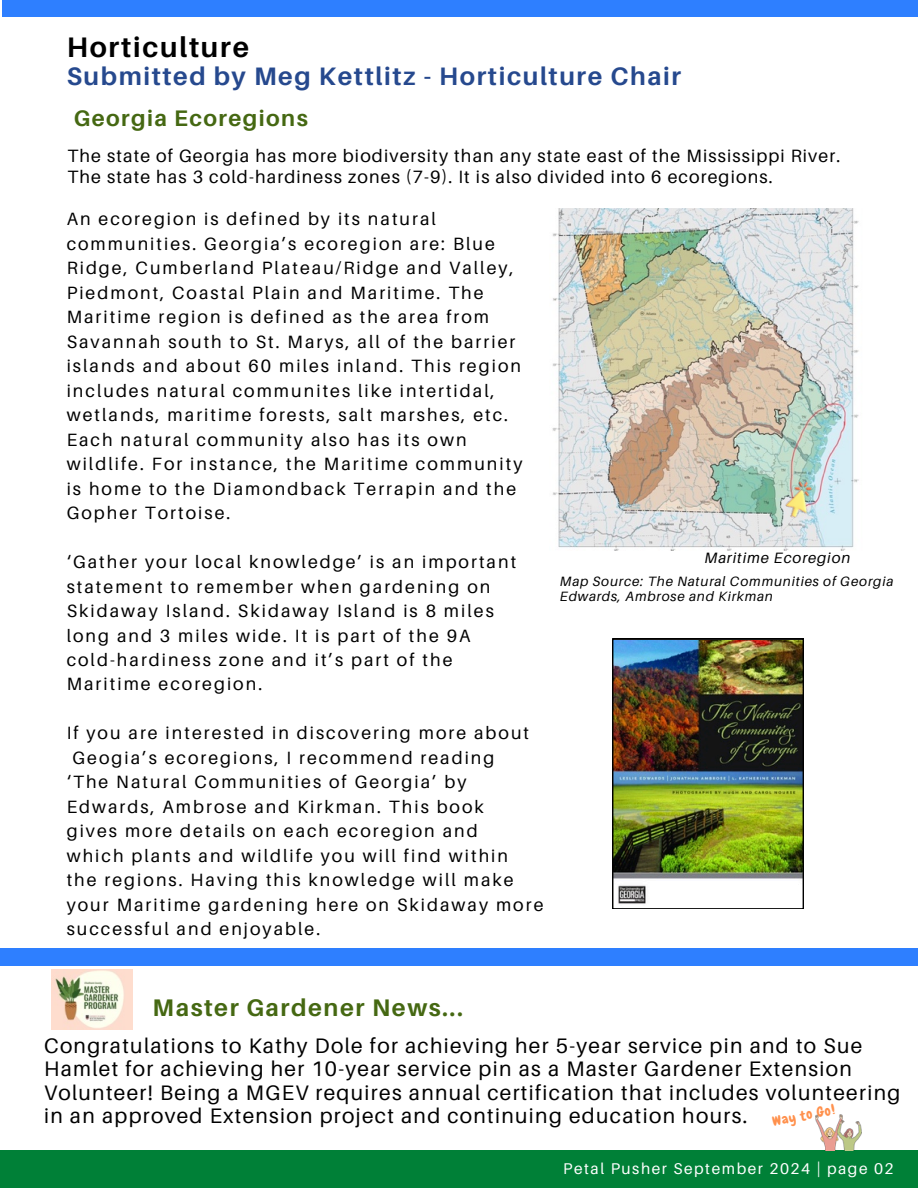
<style>
.page{position:relative;width:918px;height:1188px;background:#fff}
.page>*{position:absolute;margin:0;border:0;box-sizing:border-box;transform-origin:0 0}
.t1{font:700 28.2px "Aileron";letter-spacing:.065em;color:#000}
.t2{font:700 25.35px "Aileron";letter-spacing:.065em;color:#26498e}
.t3{font:700 24px "Aileron";letter-spacing:.065em;color:#456812}
.t4{font:700 22.5px "Aileron";letter-spacing:.065em;color:#456812}
.t5{font:21px/23.7px "Aileron";letter-spacing:.065em;color:#000}
.t6{font:17.85px/24.5px "Aileron";letter-spacing:.115em;color:#000}
.t7{font:17.85px/21.3px "Aileron";letter-spacing:.065em;color:#000}
.t8{font:15.6px "Aileron";letter-spacing:.1em;color:#fff}
.t9{font:italic 15px "Aileron";letter-spacing:.065em;color:#000}
.t10{font:italic 13.5px/14.7px "Aileron";letter-spacing:.065em;color:#000}
.t11{font:13.5px "Chewy";color:#ff914d}
</style>
<div class="page">
<div style="left:2px;top:0;width:916px;height:17px;background:#2e7fff"></div>
<div style="left:0;top:1150px;width:918px;height:38px;background:#008037"></div>
<img style="left:552px;top:208px;width:307px;height:342px">
<img style="left:777px;top:478px;width:46px;height:45px">
<img style="left:612px;top:639px;width:192px;height:270px">
<div style="left:0;top:948px;width:918px;height:17px;background:#2e7fff"></div>
<img style="left:52px;top:969px;width:81px;height:61px">
<img style="left:816px;top:1114px;width:46px;height:36px">
<h1 class="t1" style="left:67px;top:30px;width:184px">Horticulture</h1>
<h2 class="t2" style="left:67px;top:61px;width:616px">Submitted by Meg Kettlitz - Horticulture Chair</h2>
<p class="t4" style="left:74px;top:105px;width:236px">Georgia Ecoregions</p>
<p class="t7" style="left:67px;top:145px;width:775px">The state of Georgia has more biodiversity than any state east of the Mississippi River.<br>The state has 3 cold-hardiness zones (7-9). It is also divided into 6 ecoregions.</p>
<p class="t6" style="left:67px;top:206px;width:457px">An ecoregion is defined by its natural communities. Georgia’s ecoregion are: Blue Ridge, Cumberland Plateau/Ridge and Valley, Piedmont, Coastal Plain and Maritime. The Maritime region is defined as the area from Savannah south to St. Marys, all of the barrier islands and about 60 miles inland. This region includes natural communites like intertidal, wetlands, maritime forests, salt marshes, etc.<br>Each natural community also has its own wildlife. For instance, the Maritime community is home to the Diamondback Terrapin and the Gopher Tortoise.</p>
<p class="t6" style="left:67px;top:549px;width:451px">‘Gather your local knowledge’ is an important statement to remember when gardening on Skidaway Island. Skidaway Island is 8 miles long and 3 miles wide. It is part of the 9A cold-hardiness zone and it’s part of the Maritime ecoregion.</p>
<p class="t6" style="left:67px;top:721px;width:464px">If you are interested in discovering more about</p>
<p class="t6" style="left:73px;top:745px;width:423px">Geogia’s ecoregions, I recommend reading</p>
<p class="t6" style="left:67px;top:770px;width:401px">‘The Natural Communities of Georgia’ by</p>
<p class="t6" style="left:67px;top:794px;width:419px">Edwards, Ambrose and Kirkman. This book</p>
<p class="t6" style="left:67px;top:819px;width:413px">gives more details on each ecoregion and</p>
<p class="t6" style="left:67px;top:843px;width:443px">which plants and wildlife you will find within</p>
<p class="t6" style="left:67px;top:868px;width:449px">the regions. Having this knowledge will make</p>
<p class="t6" style="left:67px;top:892px;width:478px">your Maritime gardening here on Skidaway more</p>
<p class="t6" style="left:67px;top:917px;width:255px">successful and enjoyable.</p>
<p class="t9" style="left:705px;top:549px;width:147px">Maritime Ecoregion</p>
<p class="t10" style="left:560px;top:574px;width:335px">Map Source: The Natural Communities of Georgia<br>Edwards, Ambrose and Kirkman</p>
<h3 class="t3" style="left:153px;top:993px;width:312px">Master Gardener News...</h3>
<p class="t5" style="left:44px;top:1033px;width:858px">Congratulations to Kathy Dole for achieving her 5-year service pin and to Sue Hamlet for achieving her 10-year service pin as a Master Gardener Extension Volunteer! Being a MGEV requires annual certification that includes volunteering in an approved Extension project and continuing education hours.</p>
<p class="t11" style="left:771px;top:1113px;width:65px;rotate:-11deg">Way to Go!</p>
<p class="t8" style="left:563px;top:1159px;width:332px">Petal Pusher September 2024 | page 02</p>
</div>
